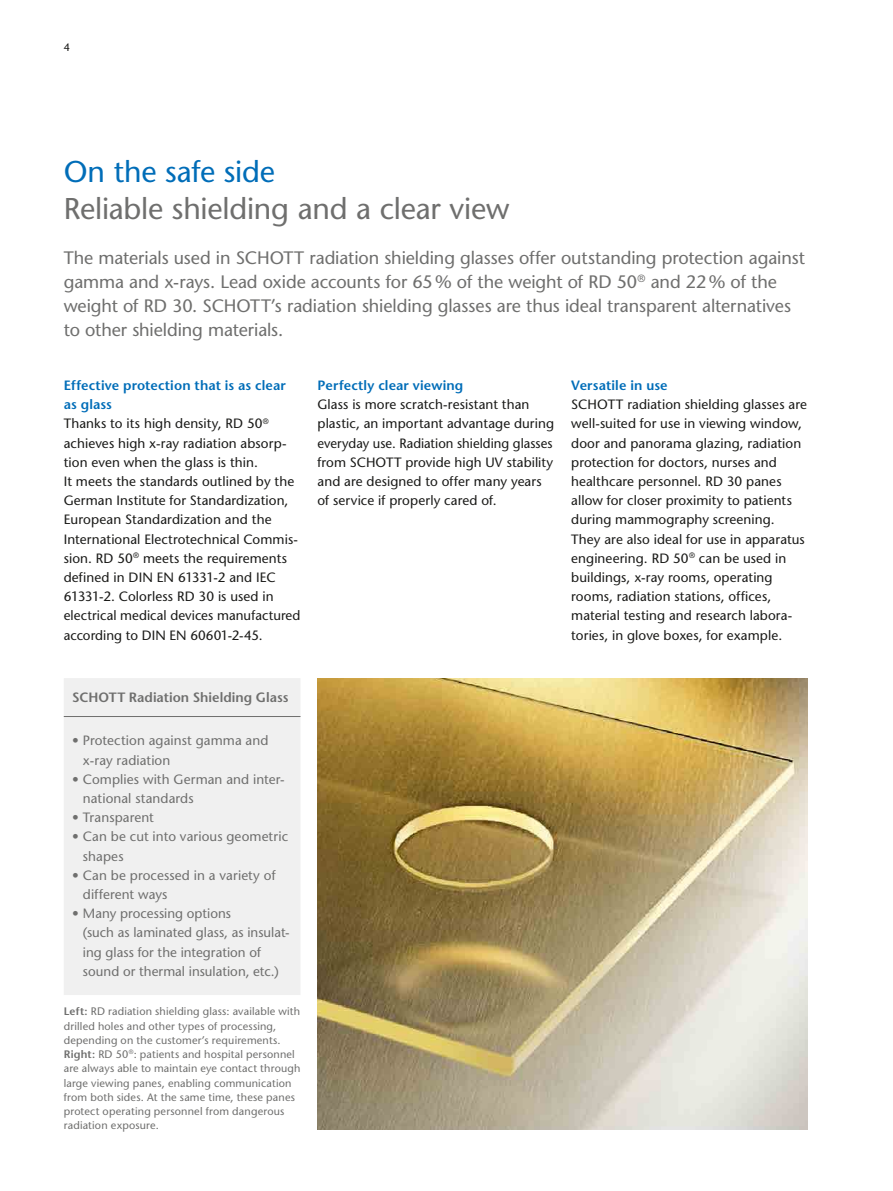
<style>
.page{position:relative;width:893px;height:1191px;background:#fff}
.page>*{position:absolute;margin:0;border:0;box-sizing:border-box;transform-origin:0 0}
.t1{font:500 30px "Stone Sans Std";letter-spacing:-.01em;color:#6f6f6e}
.t2{font:500 30px "Stone Sans Std";letter-spacing:-.01em;color:#006db8}
.t3{font:500 18px/24px "Stone Sans Std";letter-spacing:-.005em;color:#6f6f6e}
.t4{font:500 13.5px/19.2px "Stone Sans Std";letter-spacing:.005em;color:#1a1a18}
.t5{font:500 13.5px/19.2px "Stone Sans Std";letter-spacing:.005em;color:#6f6f6e}
.t6{font:600 13.5px "Stone Sans Std";letter-spacing:.01em;color:#006db8}
.t7{font:600 13.5px "Stone Sans Std";color:#6f6f6e}
.t8{font:500 10.8px/14.2px "Stone Sans Std";letter-spacing:.015em;color:#6f6f6e}
.t9{font:500 10.8px "Stone Sans Std";color:#1a1a18}
.s1{font-weight:600;color:#006db8}
.s2{font-weight:600}
</style>
<div class="page">
<img style="left:317px;top:678px;width:491px;height:451px">
<div style="left:64px;top:678px;width:236px;height:317px;background:#f0f0f0"></div>
<hr style="left:64px;top:716px;width:236px;height:1px;background:#6f6f6e">
<p class="t9" style="left:64px;top:40px;width:8px">4</p>
<h1 class="t2" style="left:64px;top:153px;width:213px">On the safe side</h1>
<h1 class="t1" style="left:64px;top:191px;width:447px">Reliable shielding and a clear view</h1>
<p class="t3" style="left:64px;top:246px;width:743px">The materials used in SCHOTT radiation shielding glasses offer outstanding protection against gamma and x-rays. Lead oxide accounts for 65% of the weight of RD 50<sup>®</sup> and 22% of the weight of RD 30. SCHOTT’s radiation shielding glasses are thus ideal transparent alternatives to other shielding materials.</p>
<p class="t6" style="left:571px;top:377px;width:98px">Versatile in use</p>
<p class="t4" style="left:571px;top:395px;width:237px">SCHOTT radiation shielding glasses are well-suited for use in viewing window, door and panorama glazing, radiation protection for doctors, nurses and healthcare personnel. RD 30 panes allow for closer proximity to patients during mammography screening.<br>They are also ideal for use in apparatus engineering. RD 50<sup>®</sup> can be used in buildings, x-ray rooms, operating rooms, radiation stations, offices, material testing and research labora&shy;tories, in glove boxes, for example.</p>
<p class="t4" style="left:64px;top:376px;width:238px"><span class="s1">Effective protection that is as clear as glass<br></span>Thanks to its high density, RD 50<sup>® </sup>achieves high x-ray radiation absorp&shy;tion even when the glass is thin.<br>It meets the standards outlined by the German Institute for Standardization, European Standardization and the International Electrotechnical Commis&shy;sion. RD 50<sup>®</sup> meets the requirements defined in DIN EN 61331-2 and IEC 61331-2. Colorless RD 30 is used in electrical medical devices manufactured according to DIN EN 60601-2-45.</p>
<p class="t6" style="left:317px;top:377px;width:147px">Perfectly clear viewing</p>
<p class="t4" style="left:317px;top:395px;width:238px">Glass is more scratch-resistant than plastic, an important advantage during everyday use. Radiation shielding glasses from SCHOTT provide high UV stability and are designed to offer many years of service if properly cared of.</p>
<p class="t7" style="left:72px;top:689px;width:218px">SCHOTT Radiation Shielding Glass</p>
<p class="t5" style="left:83px;top:731px;width:187px;text-indent:-11px">• Protection against gamma and x-ray radiation</p>
<p class="t5" style="left:83px;top:769px;width:202px;text-indent:-11px">• Complies with German and inter&shy;national standards</p>
<p class="t5" style="left:72px;top:808px;width:83px">• Transparent</p>
<p class="t5" style="left:83px;top:827px;width:207px;text-indent:-11px">• Can be cut into various geometric shapes</p>
<p class="t5" style="left:83px;top:865px;width:194px;text-indent:-11px">• Can be processed in a variety of different ways</p>
<p class="t5" style="left:83px;top:904px;width:208px;text-indent:-11px">• Many processing options<br>(such as laminated glass, as insulat&shy;ing glass for the integration of sound or thermal insulation, etc.)</p>
<p class="t8" style="left:64px;top:1004px;width:238px"><span class="s2">Left:</span> RD radiation shielding glass: available with drilled holes and other types of processing, depending on the customer’s requirements.<br><span class="s2">Right:</span> RD 50<sup>®</sup>: patients and hospital personnel are always able to maintain eye contact through large viewing panes, enabling communication from both sides. At the same time, these panes protect operating personnel from dangerous radiation exposure.</p>
</div>
